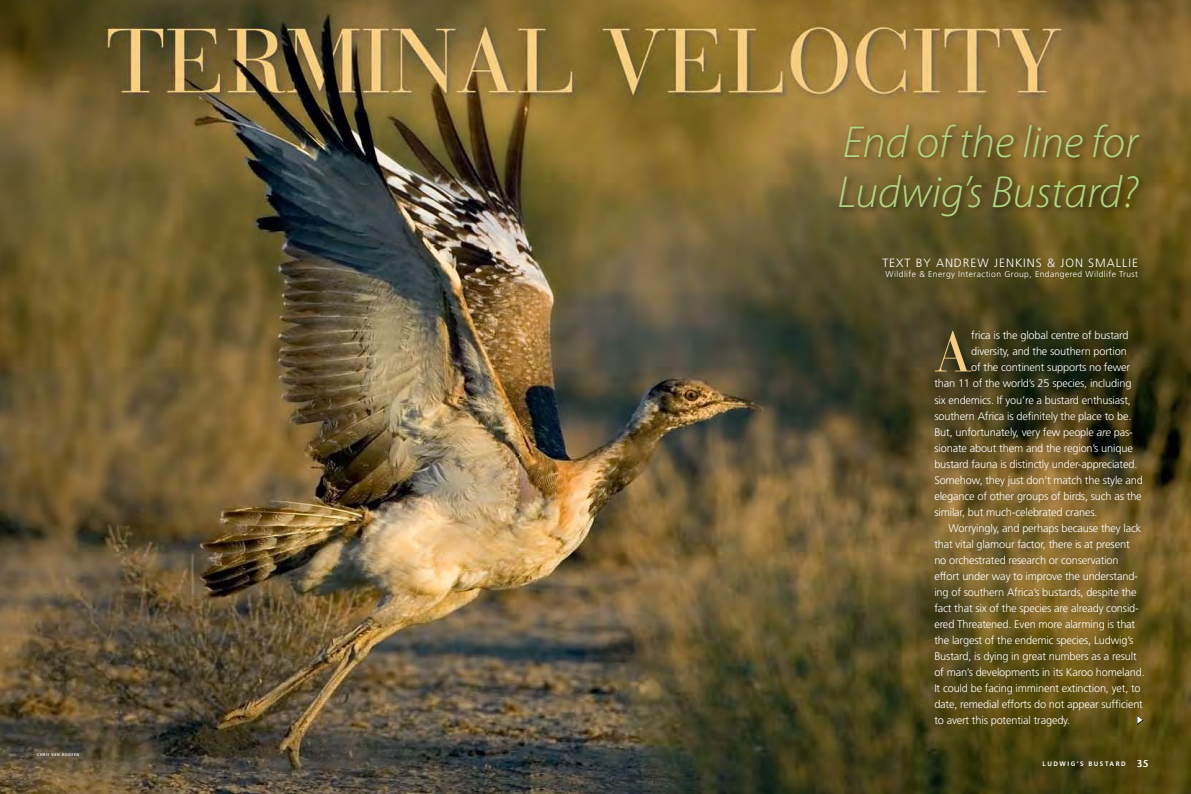
<style>
.page{position:relative;width:1191px;height:794px;background:#fff}
.page>*{position:absolute;margin:0;border:0;box-sizing:border-box;transform-origin:0 0}
.t1{font:56.5px "Bauer Bodoni";color:#f6cd81}
.t2{font:italic 300 45px/50px "Myriad Pro";color:#b1d680}
.t3{font:300 12px "Frutiger";letter-spacing:.08em;color:#fff}
.t4{font:300 11px "Frutiger";letter-spacing:-.015em;color:#fff}
.t5{font:600 10px "Stone Sans";color:#fff}
.t6{font:300 8.5px "Frutiger";letter-spacing:.05em;color:#fff}
.t7{font:700 6.5px "Frutiger";letter-spacing:.24em;color:#fff}
.t8{font:italic 600 4px "Stone Sans";letter-spacing:.1em;color:#fff}
.s1{font-style:italic}
</style>
<div class="page">
<img style="left:0;top:0;width:1191px;height:794px">
<div style="left:836px;top:121px;width:310px;height:103px;background:#000;opacity:.5"></div>
<svg style="left:1137px;top:715px;width:6px;height:10px"></svg>
<p class="t8" style="left:37px;top:751px;width:44px">CHRIS VAN ROOYEN</p>
<h2 class="t2" style="left:837px;top:118px;width:302px">End of the line for<br>Ludwig’s Bustard?</h2>
<p class="t3" style="left:882px;top:256px;width:257px">Text by Andrew Jenkins &amp; Jon Smallie</p>
<p class="t6" style="left:885px;top:269px;width:254px">Wildlife &amp; Energy Interaction Group, Endangered Wildlife Trust</p>
<h1 class="t1" style="left:934px;top:318px;width:39px">A</h1>
<p class="t4" style="left:971px;top:329px;width:159px">frica is the global centre of bustard</p>
<p class="t4" style="left:971px;top:345px;width:157px">diversity, and the southern portion</p>
<p class="t4" style="left:971px;top:361px;width:160px">of the continent supports no fewer</p>
<p class="t4" style="left:934px;top:377px;width:199px">than 11 of the world’s 25 species, including</p>
<p class="t4" style="left:934px;top:393px;width:198px">six endemics. If you’re a bustard enthusiast,</p>
<p class="t4" style="left:934px;top:409px;width:199px">southern Africa is definitely the place to be.</p>
<p class="t4" style="left:934px;top:425px;width:200px">But, unfortunately, very few people <span class="s1">are</span> pas-</p>
<p class="t4" style="left:934px;top:441px;width:200px">sionate about them and the region’s unique</p>
<p class="t4" style="left:934px;top:457px;width:205px">bustard fauna is distinctly under-appreciated.</p>
<p class="t4" style="left:934px;top:473px;width:210px">Somehow, they just don’t match the style and</p>
<p class="t4" style="left:934px;top:489px;width:209px">elegance of other groups of birds, such as the</p>
<p class="t4" style="left:934px;top:505px;width:165px">similar, but much-celebrated cranes.</p>
<p class="t4" style="left:948px;top:521px;width:194px">Worryingly, and perhaps because they lack</p>
<p class="t4" style="left:934px;top:537px;width:197px">that vital glamour factor, there is at present</p>
<p class="t4" style="left:934px;top:553px;width:186px">no orchestrated research or conservation</p>
<p class="t4" style="left:934px;top:569px;width:205px">effort under way to improve the understand-</p>
<p class="t4" style="left:934px;top:585px;width:204px">ing of southern Africa’s bustards, despite the</p>
<p class="t4" style="left:934px;top:601px;width:206px">fact that six of the species are already consid-</p>
<p class="t4" style="left:934px;top:617px;width:202px">ered Threatened. Even more alarming is that</p>
<p class="t4" style="left:934px;top:633px;width:200px">the largest of the endemic species, Ludwig’s</p>
<p class="t4" style="left:934px;top:649px;width:204px">Bustard, is dying in great numbers as a result</p>
<p class="t4" style="left:934px;top:665px;width:212px">of man’s developments in its Karoo homeland.</p>
<p class="t4" style="left:934px;top:681px;width:208px">It could be facing imminent extinction, yet, to</p>
<p class="t4" style="left:934px;top:697px;width:210px">date, remedial efforts do not appear sufficient</p>
<p class="t4" style="left:934px;top:713px;width:137px">to avert this potential tragedy.</p>
<p class="t7" style="left:1042px;top:760px;width:85px">LUDWIG’S BUSTARD</p>
<p class="t5" style="left:1137px;top:757px;width:13px">35</p>
</div>
